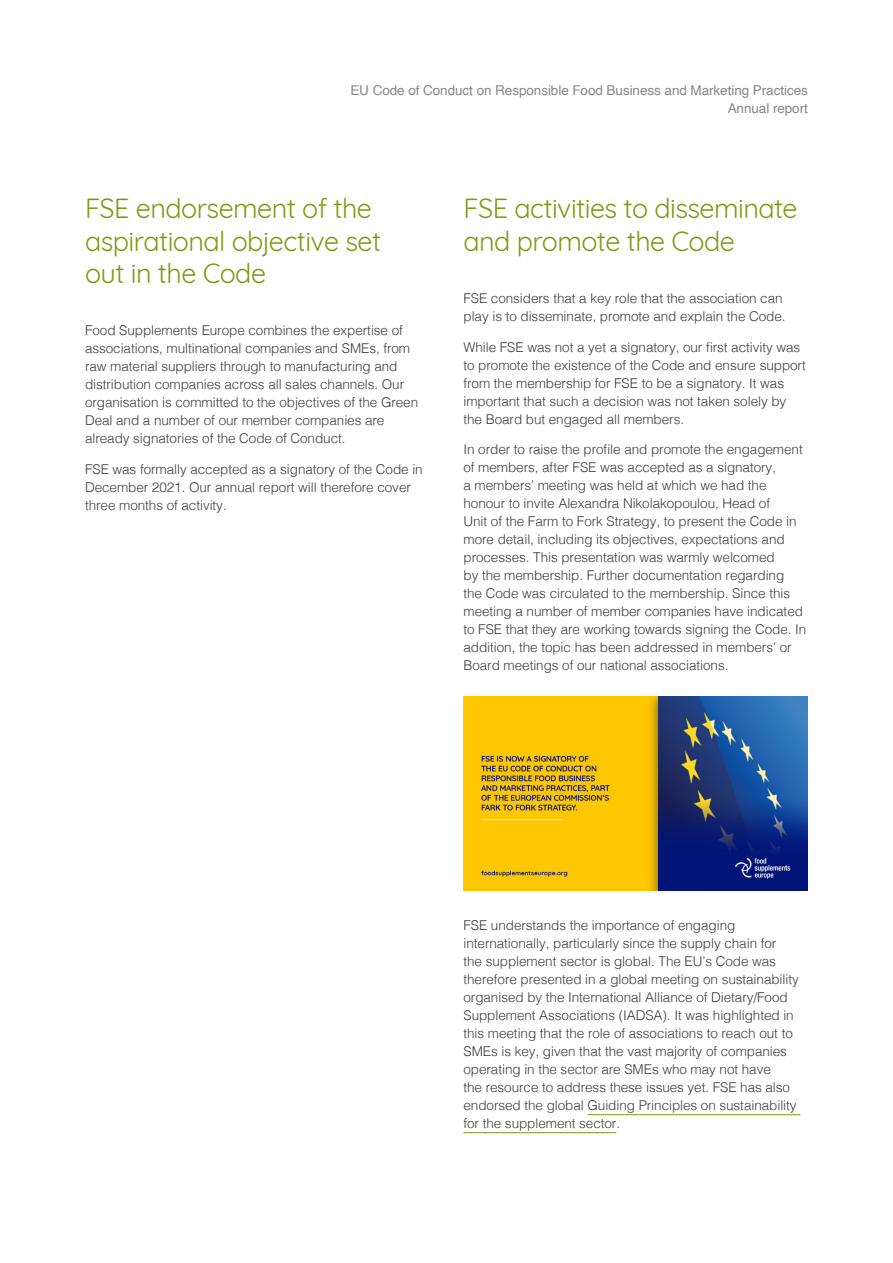
<style>
.page{position:relative;width:893px;height:1263px;background:#fff}
.page>*{position:absolute;margin:0;border:0;box-sizing:border-box;transform-origin:0 0}
.t1{font:27px/32.4px "Quicksand";letter-spacing:-.02em;color:#7e9a14}
.t2{font:300 13.5px/18px "Helvetica";letter-spacing:-.005em;color:#3c3c3b}
.t3{font:13.5px/18px "Helvetica";letter-spacing:-.005em;color:#878787;text-align:right}
</style>
<div class="page">
<hr style="left:587px;top:1114px;width:213px;height:1px;background:#7e9a14">
<hr style="left:463px;top:1132px;width:153px;height:1px;background:#7e9a14">
<img style="left:463px;top:697px;width:345px;height:193px">
<p class="t3" style="left:350px;top:82px;width:459px">EU Code of Conduct on Responsible Food Business and Marketing Practices<br>Annual report</p>
<h1 class="t1" style="left:85px;top:190px;width:298px">FSE endorsement of the aspirational objective set out in the Code</h1>
<p class="t2" style="left:85px;top:320px;width:335px">Food Supplements Europe combines the expertise of associations, multinational companies and SMEs, from raw material suppliers through to manufacturing and distribution companies across all sales channels. Our organisation is committed to the objectives of the Green Deal and a number of our member companies are already signatories of the Code of Conduct.</p>
<p class="t2" style="left:85px;top:459px;width:339px">FSE was formally accepted as a signatory of the Code in<br>December 2021. Our annual report will therefore cover three months of activity.</p>
<h1 class="t1" style="left:463px;top:190px;width:336px">FSE activities to disseminate and promote the Code</h1>
<p class="t2" style="left:463px;top:288px;width:324px">FSE considers that a key role that the association can play is to disseminate, promote and explain the Code.</p>
<p class="t2" style="left:463px;top:337px;width:344px">While FSE was not a yet a signatory, our first activity was to promote the existence of the Code and ensure support from the membership for FSE to be a signatory. It was important that such a decision was not taken solely by the Board but engaged all members.</p>
<p class="t2" style="left:463px;top:439px;width:344px">In order to raise the profile and promote the engagement of members, after FSE was accepted as a signatory,<br>a members’ meeting was held at which we had the honour to invite Alexandra Nikolakopoulou, Head of<br>Unit of the Farm to Fork Strategy, to present the Code in more detail, including its objectives, expectations and processes. This presentation was warmly welcomed<br>by the membership. Further documentation regarding<br>the Code was circulated to the membership. Since this meeting a number of member companies have indicated to FSE that they are working towards signing the Code. In addition, the topic has been addressed in members’ or Board meetings of our national associations.</p>
<p class="t2" style="left:463px;top:915px;width:337px">FSE understands the importance of engaging internationally, particularly since the supply chain for<br>the supplement sector is global. The EU’s Code was therefore presented in a global meeting on sustainability organised by the International Alliance of Dietary/Food Supplement Associations (IADSA). It was highlighted in this meeting that the role of associations to reach out to SMEs is key, given that the vast majority of companies operating in the sector are SMEs who may not have<br>the resource to address these issues yet. FSE has also endorsed the global Guiding Principles on sustainability for the supplement sector.</p>
</div>
